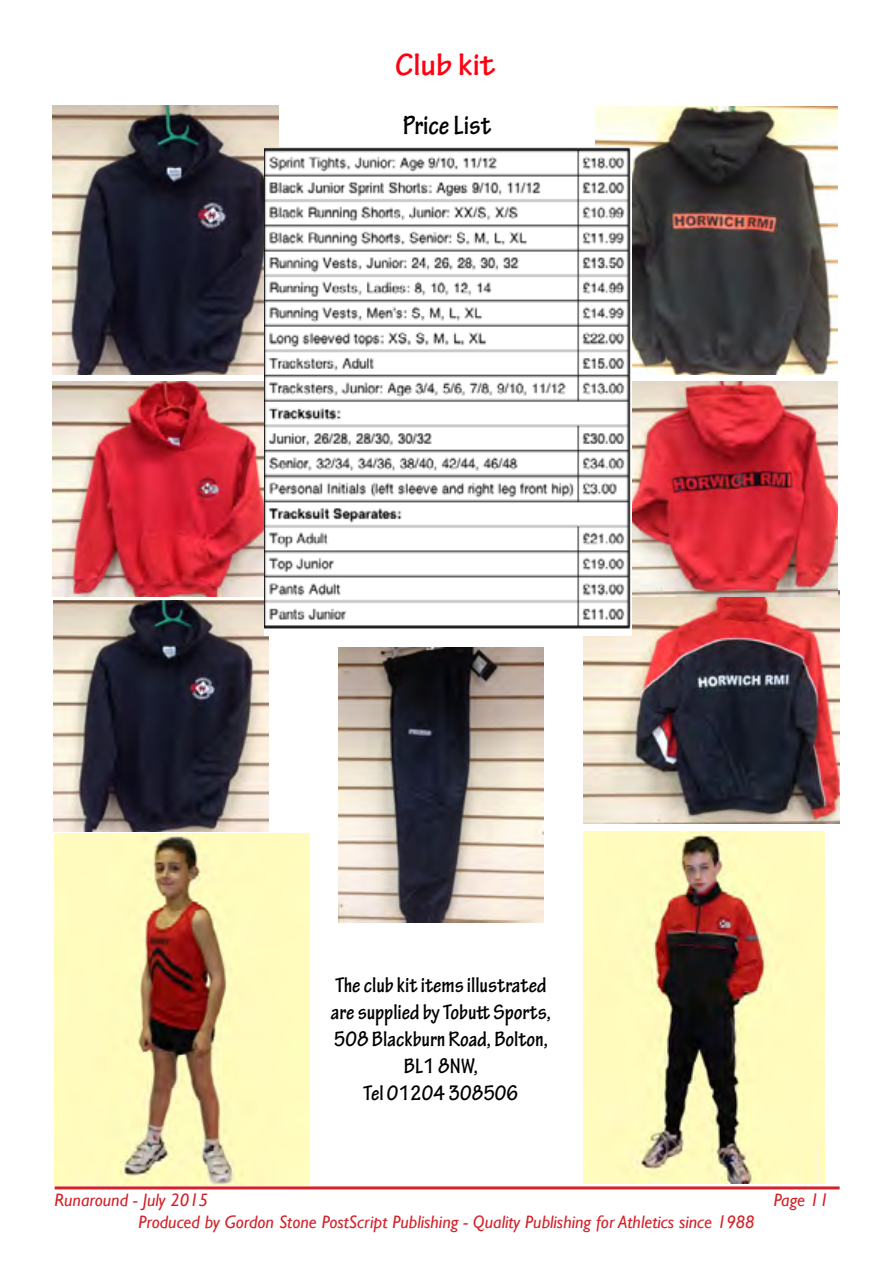
<style>
.page{position:relative;width:893px;height:1263px;background:#fff}
.page>*{position:absolute;margin:0;border:0;box-sizing:border-box;transform-origin:0 0}
.t1{font:700 33px "Tekton Pro";color:#ff0012}
.t2{font:700 condensed 28.5px "Tekton Pro";color:#000}
.t3{font:700 condensed 22.5px/27px "Tekton Pro";color:#000;text-align:center}
.t4{font:italic 18px "Gill Sans";color:#d2232a}
</style>
<div class="page">
<hr style="left:55px;top:1186px;width:785px;height:3px;background:#d2232a">
<img style="left:584px;top:590px;width:256px;height:234px">
<img style="left:338px;top:648px;width:206px;height:275px">
<img style="left:54px;top:601px;width:214px;height:230px">
<img style="left:632px;top:382px;width:206px;height:214px">
<img style="left:53px;top:382px;width:212px;height:214px">
<img style="left:595px;top:107px;width:243px;height:268px">
<img style="left:53px;top:106px;width:225px;height:269px">
<img style="left:265px;top:147px;width:367px;height:488px">
<img style="left:55px;top:833px;width:254px;height:352px">
<img style="left:583px;top:832px;width:241px;height:352px">
<h1 class="t1" style="left:395px;top:45px;width:102px">Club kit</h1>
<h2 class="t2" style="left:403px;top:109px;width:90px">Price List</h2>
<p class="t3" style="left:331px;top:972px;width:222px">The club kit items illustrated are supplied by Tobutt Sports,<br>508 Blackburn Road, Bolton,<br>BL1 8NW,<br>Tel 01204 308506</p>
<p class="t4" style="left:55px;top:1190px;width:155px">Runaround - July 2015</p>
<p class="t4" style="left:774px;top:1190px;width:56px">Page 11</p>
<p class="t4" style="left:138px;top:1211px;width:618px">Produced by Gordon Stone PostScript Publishing - Quality Publishing for Athletics since 1988</p>
</div>
